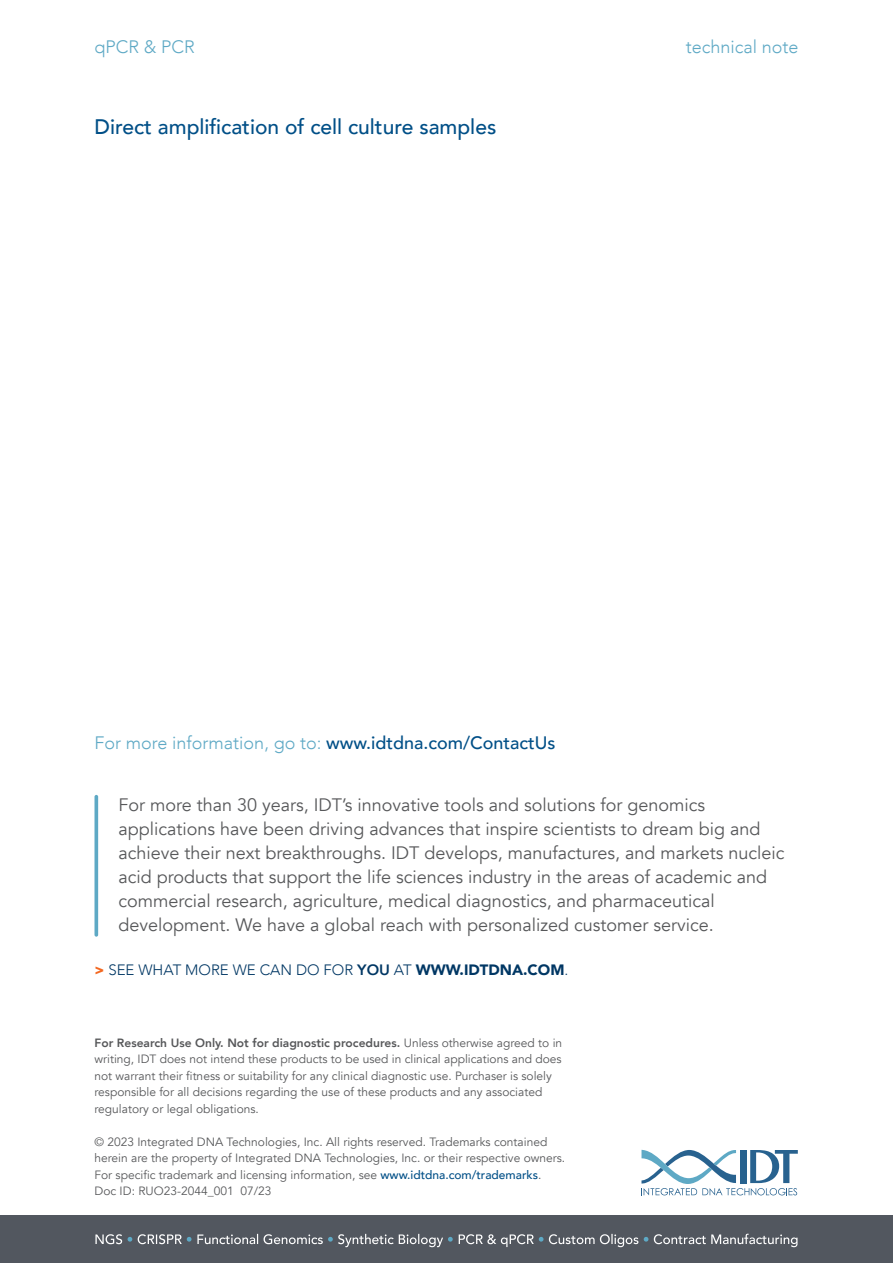
<style>
.page{position:relative;width:893px;height:1263px;background:#fff}
.page>*{position:absolute;margin:0;border:0;box-sizing:border-box;transform-origin:0 0}
.t1{font:500 21px "Avenir";color:#004f87}
.t2{font:18px/24px "Avenir";color:#57585a}
.t3{font:300 18px "Avenir";color:#5ea9c5}
.t4{font:300 15px "Avenir";color:#003764}
.t5{font:12px/16.5px "Avenir";color:#57585a}
.s1{font-weight:500;color:#004f87}
.s2{font-weight:900;color:#f36821}
.s3{font-weight:800}
.s4{font-weight:900}
</style>
<div class="page">
<div style="left:0;top:1215px;width:893px;height:48px;background:#52575f"></div>
<svg style="left:641px;top:1150px;width:157px;height:45px"></svg>
<svg style="left:94px;top:795px;width:4px;height:142px"></svg>
<svg style="left:654px;top:1234px;width:143px;height:13px"></svg>
<svg style="left:644px;top:1237px;width:4px;height:4px"></svg>
<svg style="left:549px;top:1234px;width:89px;height:13px"></svg>
<svg style="left:459px;top:1234px;width:84px;height:13px"></svg>
<svg style="left:138px;top:1234px;width:315px;height:13px"></svg>
<svg style="left:128px;top:1237px;width:4px;height:4px"></svg>
<svg style="left:95px;top:1234px;width:27px;height:10px"></svg>
<h2 class="t3" style="left:94px;top:36px;width:102px">qPCR &amp; PCR</h2>
<h2 class="t3" style="left:686px;top:36px;width:114px">technical note</h2>
<h1 class="t1" style="left:94px;top:108px;width:403px">Direct amplification of cell culture samples</h1>
<h2 class="t3" style="left:94px;top:732px;width:462px">For more information, go to: <span class="s1">www.idtdna.com/ContactUs</span></h2>
<p class="t2" style="left:118px;top:793px;width:668px">For more than 30 years, IDT’s innovative tools and solutions for genomics applications have been driving advances that inspire scientists to dream big and achieve their next breakthroughs. IDT develops, manufactures, and markets nucleic acid products that support the life sciences industry in the areas of academic and commercial research, agriculture, medical diagnostics, and pharmaceutical development. We have a global reach with personalized customer service.</p>
<p class="t4" style="left:94px;top:960px;width:475px"><span class="s2">&gt;</span> SEE WHAT MORE WE CAN DO FOR <span class="s3">YOU</span> AT <span class="s4">WWW.IDTDNA.COM</span>.</p>
<p class="t5" style="left:94px;top:1034px;width:469px"><span class="s3">For Research Use Only. Not for diagnostic procedures.</span> Unless otherwise agreed to in writing, IDT does not intend these products to be used in clinical applications and does not warrant their fitness or suitability for any clinical diagnostic use. Purchaser is solely responsible for all decisions regarding the use of these products and any associated regulatory or legal obligations.</p>
<p class="t5" style="left:94px;top:1133px;width:472px">© 2023 Integrated DNA Technologies, Inc. All rights reserved. Trademarks contained herein are the property of Integrated DNA Technologies, Inc. or their respective owners.<br>For specific trademark and licensing information, see <span class="s1">www.idtdna.com/trademarks</span>.<br>Doc ID: RUO23-2044_001 07/23</p>
</div>
